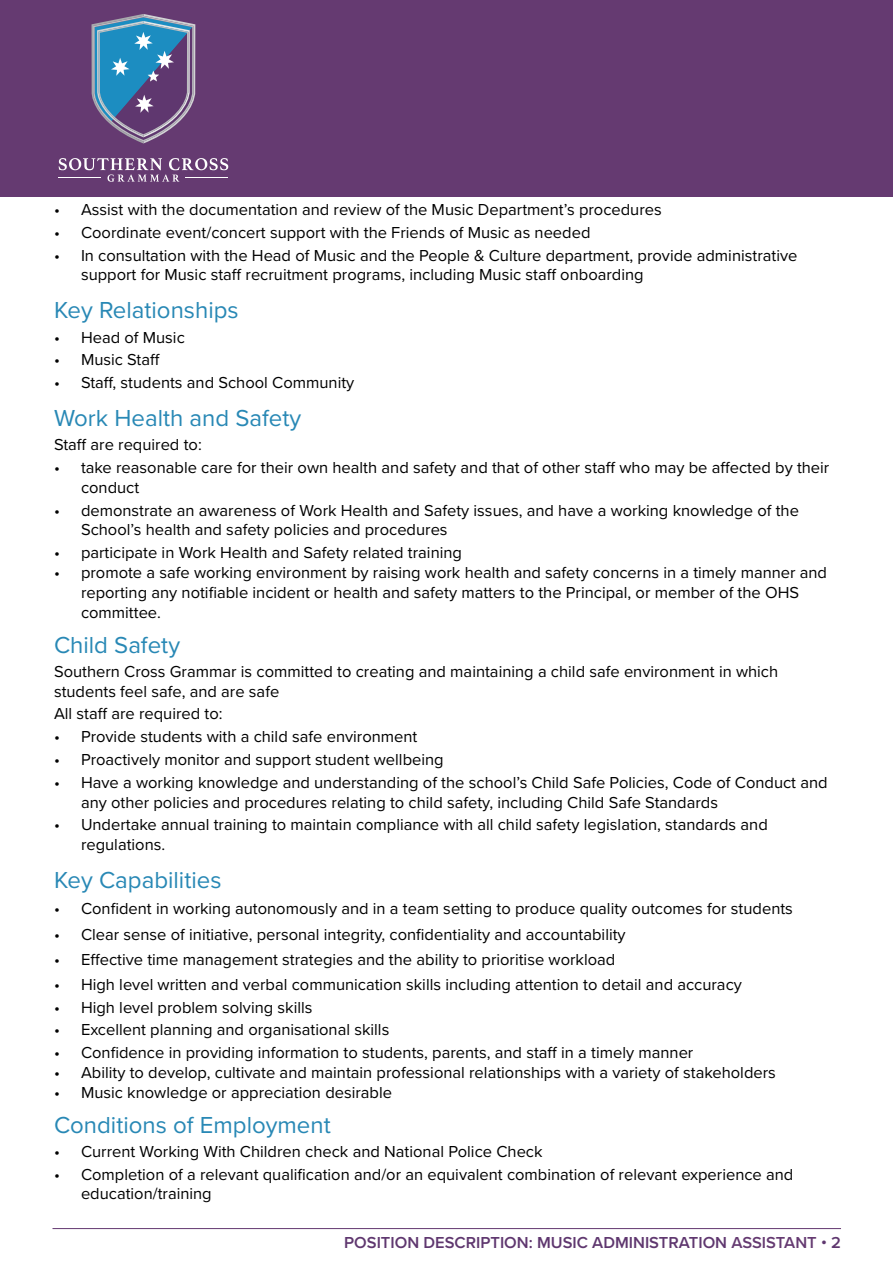
<style>
.page{position:relative;width:893px;height:1263px;background:#fff}
.page>*{position:absolute;margin:0;border:0;box-sizing:border-box;transform-origin:0 0}
.t1{font:24px "Proxima Nova";color:#2888b5}
.t2{font:16.5px/19.8px "Proxima Nova";color:#000}
.t3{font:600 16.5px "Proxima Nova";color:#5f376f}
.s1{color:#653a71}
</style>
<div class="page">
<hr style="left:52px;top:1228px;width:789px;height:1px;background:#653a71">
<div style="left:0;top:0;width:893px;height:196px;background:#653a71"></div>
<svg style="left:59px;top:158px;width:169px;height:24px"></svg>
<hr style="left:59px;top:177px;width:42px;height:1px;background:#fff">
<hr style="left:185px;top:177px;width:43px;height:1px;background:#fff">
<svg style="left:92px;top:14px;width:103px;height:129px"></svg>
<p class="t2" style="left:54px;top:199px;width:609px">• Assist with the documentation and review of the Music Department’s procedures</p>
<p class="t2" style="left:54px;top:222px;width:538px">• Coordinate event/concert support with the Friends of Music as needed</p>
<p class="t2" style="left:81px;top:245px;width:718px;text-indent:-27px">• In consultation with the Head of Music and the People &amp; Culture department, provide administrative support for Music staff recruitment programs, including Music staff onboarding</p>
<h1 class="t1" style="left:54px;top:292px;width:186px">Key Relationships</h1>
<p class="t2" style="left:54px;top:326px;width:132px">• Head of Music</p>
<p class="t2" style="left:54px;top:349px;width:107px">• Music Staff</p>
<p class="t2" style="left:54px;top:372px;width:302px">• Staff, students and School Community</p>
<h1 class="t1" style="left:54px;top:400px;width:249px">Work Health and Safety</h1>
<p class="t2" style="left:54px;top:434px;width:149px">Staff are required to:</p>
<p class="t2" style="left:81px;top:457px;width:750px;text-indent:-27px">• take reasonable care for their own health and safety and that of other staff who may be affected by their conduct</p>
<p class="t2" style="left:81px;top:500px;width:719px;text-indent:-27px">• demonstrate an awareness of Work Health and Safety issues, and have a working knowledge of the<br>School’s health and safety policies and procedures</p>
<p class="t2" style="left:54px;top:542px;width:410px">• participate in Work Health and Safety related training</p>
<p class="t2" style="left:81px;top:562px;width:748px;text-indent:-27px">• promote a safe working environment by raising work health and safety concerns in a timely manner and reporting any notifiable incident or health and safety matters to the Principal, or member of the OHS committee.</p>
<h1 class="t1" style="left:54px;top:627px;width:128px">Child Safety</h1>
<p class="t2" style="left:54px;top:661px;width:726px">Southern Cross Grammar is committed to creating and maintaining a child safe environment in which students feel safe, and are safe</p>
<p class="t2" style="left:54px;top:703px;width:170px">All staff are required to:</p>
<p class="t2" style="left:54px;top:726px;width:365px">• Provide students with a child safe environment</p>
<p class="t2" style="left:54px;top:749px;width:391px">• Proactively monitor and support student wellbeing</p>
<p class="t2" style="left:81px;top:772px;width:748px;text-indent:-27px">• Have a working knowledge and understanding of the school’s Child Safe Policies, Code of Conduct and any other policies and procedures relating to child safety, including Child Safe Standards</p>
<p class="t2" style="left:81px;top:814px;width:688px;text-indent:-27px">• Undertake annual training to maintain compliance with all child safety legislation, standards and regulations.</p>
<h1 class="t1" style="left:54px;top:862px;width:169px">Key Capabilities</h1>
<p class="t2" style="left:54px;top:898px;width:740px">• Confident in working autonomously and in a team setting to produce quality outcomes for students</p>
<p class="t2" style="left:54px;top:923px;width:573px">• Clear sense of initiative, personal integrity, confidentiality and accountability</p>
<p class="t2" style="left:54px;top:949px;width:563px">• Effective time management strategies and the ability to prioritise workload</p>
<p class="t2" style="left:54px;top:974px;width:689px">• High level written and verbal communication skills including attention to detail and accuracy</p>
<p class="t2" style="left:54px;top:996px;width:260px">• High level problem solving skills</p>
<p class="t2" style="left:54px;top:1019px;width:337px">• Excellent planning and organisational skills</p>
<p class="t2" style="left:54px;top:1042px;width:641px">• Confidence in providing information to students, parents, and staff in a timely manner</p>
<p class="t2" style="left:54px;top:1062px;width:723px">• Ability to develop, cultivate and maintain professional relationships with a variety of stakeholders</p>
<p class="t2" style="left:54px;top:1082px;width:340px">• Music knowledge or appreciation desirable</p>
<h1 class="t1" style="left:54px;top:1107px;width:278px">Conditions of Employment</h1>
<p class="t2" style="left:54px;top:1141px;width:490px">• Current Working With Children check and National Police Check</p>
<p class="t2" style="left:81px;top:1163px;width:714px;text-indent:-27px">• Completion of a relevant qualification and/or an equivalent combination of relevant experience and education/training</p>
<p class="t3" style="left:344px;top:1230px;width:498px">POSITION DESCRIPTION: MUSIC ADMINISTRATION <span class="s1">ASSISTANT</span> • 2</p>
</div>
